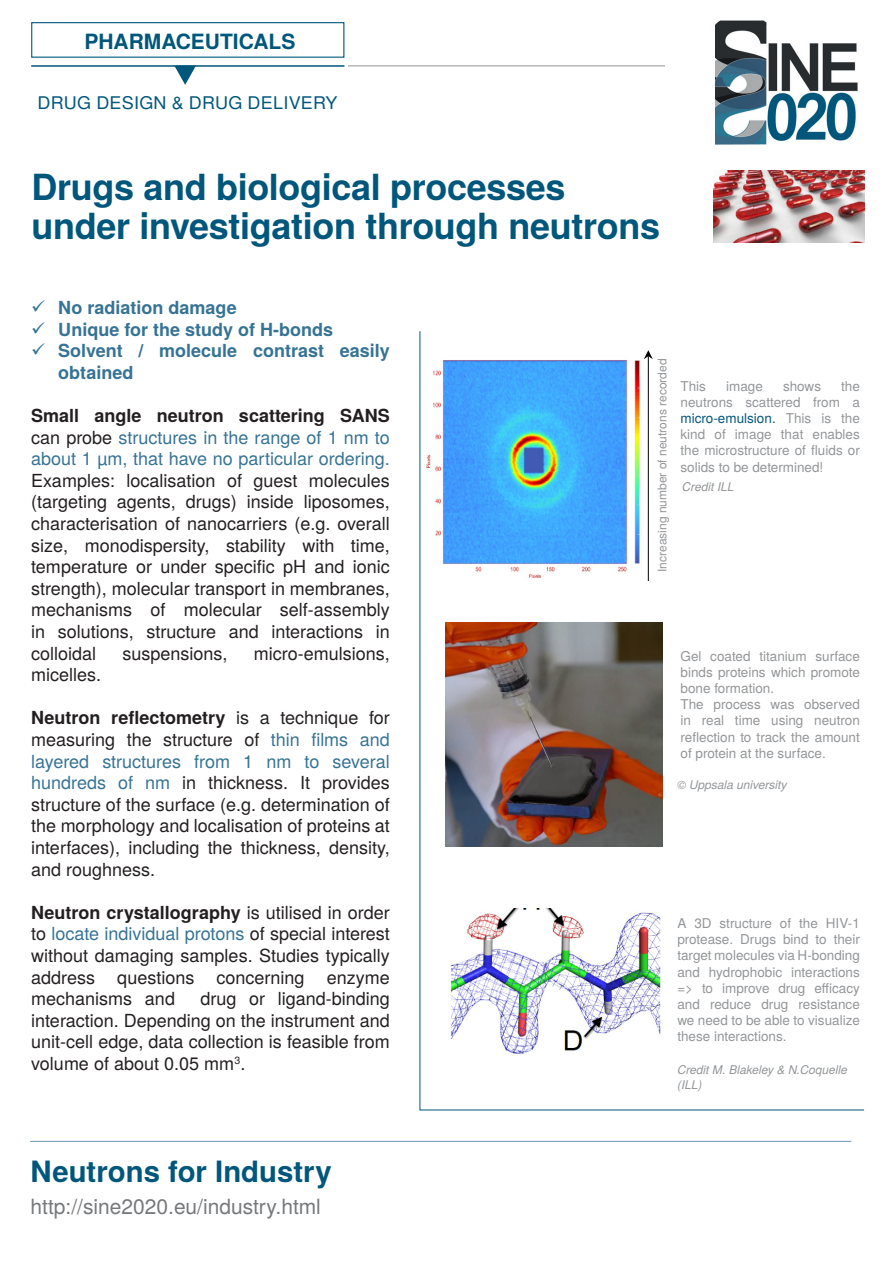
<style>
.page{position:relative;width:893px;height:1263px;background:#fff}
.page>*{position:absolute;margin:0;border:0;box-sizing:border-box;transform-origin:0 0}
.t1{font:700 36px "Te X Gyre Heros";letter-spacing:-.01em;color:#00577b}
.t2{font:700 29.4px "Te X Gyre Heros";color:#00577b}
.t3{font:21px "Te X Gyre Heros";color:#76787b}
.t4{font:700 21px "Te X Gyre Heros";color:#00577b}
.t5{font:18px/21.6px "Te X Gyre Heros";color:#231f20;text-align:justify}
.t6{font:700 18px/21.6px "Te X Gyre Heros";color:#367394}
.t7{font:17.4px "Te X Gyre Heros";letter-spacing:.015em;color:#00577b}
.t8{font:13.5px/16.2px "Te X Gyre Heros";color:#939598;text-align:justify}
.t9{font:italic 12px/14.4px "Te X Gyre Heros";color:#939598}
.t10{font:12px "Te X Gyre Heros";color:#939598}
.s1{font-weight:700}
.s2{color:#367394}
.s3{color:#00577b}
</style>
<div class="page">
<hr style="left:30px;top:1141px;width:821px;height:1px;background:#7095b0">
<svg style="left:419px;top:331px;width:445px;height:779px"></svg>
<img style="left:715px;top:20px;width:143px;height:125px">
<img style="left:426px;top:356px;width:216px;height:222px">
<hr style="left:648px;top:356px;width:1px;height:224px;background:#000">
<svg style="left:644px;top:350px;width:9px;height:9px"></svg>
<img style="left:714px;top:171px;width:150px;height:72px">
<img style="left:446px;top:622px;width:217px;height:225px">
<img style="left:447px;top:909px;width:217px;height:148px">
<hr style="left:31px;top:65px;width:313px;height:2px;background:#00577b">
<div style="left:31px;top:22px;width:313px;height:36px;border:1px solid #00577b"></div>
<svg style="left:174px;top:66px;width:22px;height:19px"></svg>
<hr style="left:348px;top:66px;width:317px;height:1px;background:#939598">
<p class="t4" style="left:84px;top:25px;width:212px">PHARMACEUTICALS</p>
<p class="t7" style="left:38px;top:89px;width:301px">DRUG DESIGN &amp; DRUG DELIVERY</p>
<p class="t1" style="left:32px;top:159px;width:535px">Drugs and biological processes</p>
<p class="t1" style="left:32px;top:198px;width:630px">under investigation through neutrons</p>
<p class="t6" style="left:58px;top:296px;width:180px">No radiation damage</p>
<p class="t6" style="left:58px;top:317px;width:277px">Unique for the study of H-bonds</p>
<p class="t6" style="left:58px;top:339px;width:333px">Solvent / molecule contrast easily obtained</p>
<p class="t5" style="left:31px;top:403px;width:360px"><span class="s1">Small angle neutron scattering SANS </span>can probe <span class="s2">structures in the range of 1 nm to about 1 µm, that have no particular ordering.<br></span>Examples: localisation of guest molecules (targeting agents, drugs) inside liposomes, characterisation of nanocarriers (e.g. overall size, monodispersity, stability with time, temperature or under specific pH and ionic strength), molecular transport in membranes, mechanisms of molecular self-assembly in solutions, structure and interactions in colloidal</p>
<p class="t5" style="left:123px;top:641px;width:107px">suspensions,</p>
<p class="t5" style="left:254px;top:641px;width:137px">micro-emulsions,</p>
<p class="t5" style="left:31px;top:663px;width:72px">micelles.</p>
<p class="t5" style="left:31px;top:706px;width:360px"><span class="s1">Neutron reflectometry</span> is a technique for measuring the structure of <span class="s2">thin films and layered structures from 1 nm to several hundreds of nm</span> in thickness. It provides structure of the surface (e.g. determination of the morphology and localisation of proteins at interfaces), including the thickness, density, and roughness.</p>
<p class="t5" style="left:31px;top:900px;width:360px"><span class="s1">Neutron crystallography</span> is utilised in order to <span class="s2">locate individual protons</span> of special interest without damaging samples. Studies typically address questions concerning enzyme mechanisms and</p>
<p class="t5" style="left:31px;top:987px;width:360px;text-indent:169px">drug or ligand-binding interaction. Depending on the instrument and unit-cell edge, data collection is feasible from volume of about 0.05 mm<sup>3</sup>.</p>
<p class="t10" style="left:653px;top:572px;width:215px;rotate:-90deg">Increasing number of neutrons recorded</p>
<p class="t8" style="left:680px;top:377px;width:181px;text-indent:161px">the neutrons scattered from a <span class="s3">micro-emulsion.</span> This is the kind of image that enables the microstructure of fluids or solids to be determined!</p>
<p class="t8" style="left:680px;top:377px;width:27px">This</p>
<p class="t8" style="left:726px;top:377px;width:38px">image</p>
<p class="t8" style="left:783px;top:377px;width:40px">shows</p>
<p class="t9" style="left:682px;top:478px;width:53px">Credit ILL</p>
<p class="t8" style="left:680px;top:646px;width:181px">Gel coated titanium surface binds proteins which promote bone formation.</p>
<p class="t8" style="left:680px;top:695px;width:181px">The process was observed in real time using neutron reflection to track the amount of protein at the surface.</p>
<p class="t9" style="left:677px;top:777px;width:111px">© Uppsala university</p>
<p class="t8" style="left:677px;top:914px;width:184px">A 3D structure of the HIV-1 protease. Drugs bind to their target molecules via H-bonding and hydrophobic interactions =&gt; to improve drug efficacy and reduce drug resistance we need to be able to visualize these interactions.</p>
<p class="t9" style="left:677px;top:1062px;width:172px">Credit M. Blakeley &amp; N.Coquelle (ILL)</p>
<p class="t2" style="left:31px;top:1149px;width:303px">Neutrons for Industry</p>
<p class="t3" style="left:31px;top:1189px;width:292px">http://sine2020.eu/industry.html</p>
</div>
